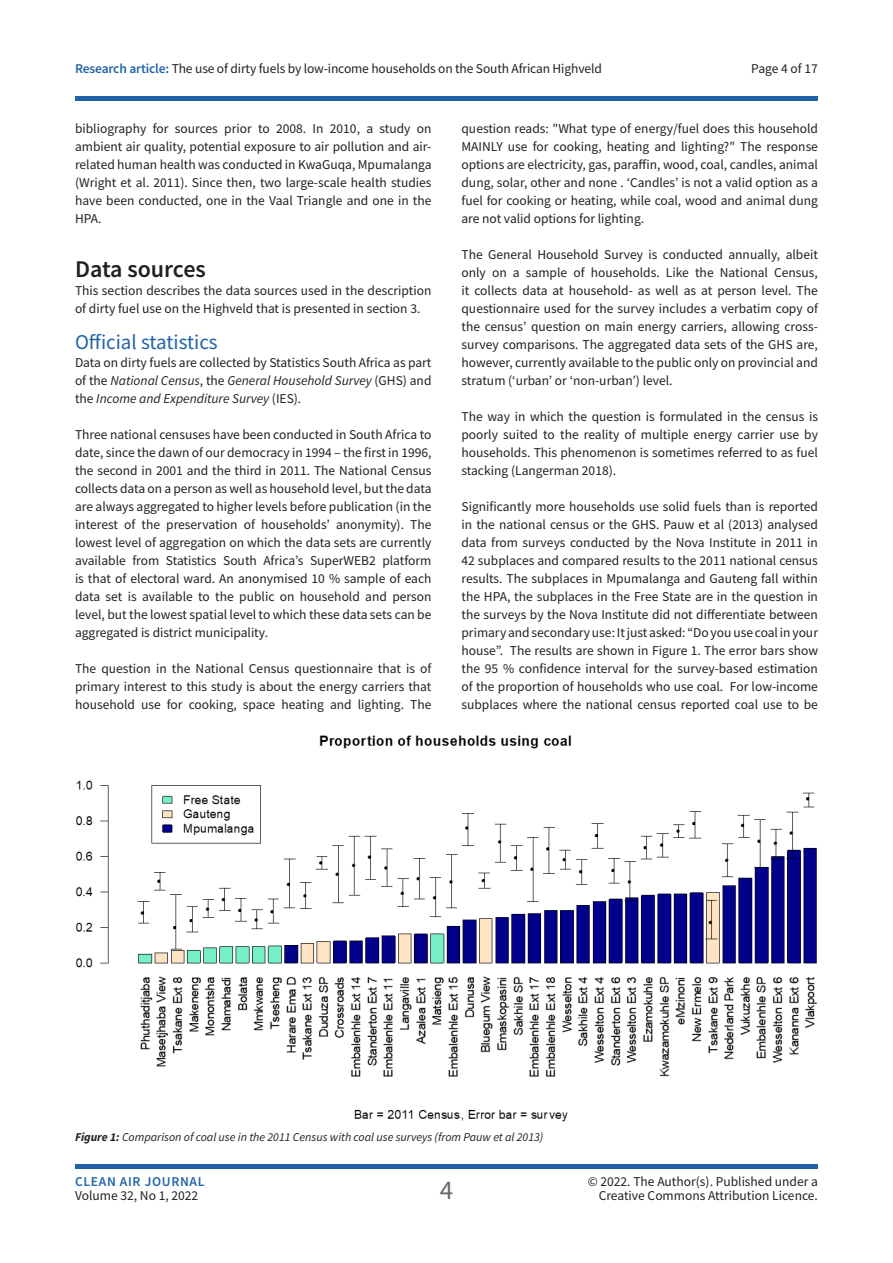
<style>
.page{position:relative;width:893px;height:1263px;background:#fff}
.page>*{position:absolute;margin:0;border:0;box-sizing:border-box;transform-origin:0 0}
.t1{font:27px "Source Sans Pro";color:#686868}
.t2{font:600 24px "Source Sans Pro";color:#231f20}
.t3{font:21px "Source Sans Pro";color:#2163a8}
.t4{font:13.5px/18px "Source Sans Pro";color:#231f20;text-align:justify}
.t5{font:600 13.5px "Source Sans Pro";letter-spacing:.05em;color:#2163a8}
.t6{font:italic 12px "Source Sans Pro";color:#231f20}
.s1{font-weight:600;color:#2163a8}
.s2{font-style:italic}
.s3{font-weight:700}
</style>
<div class="page">
<hr style="left:75px;top:96px;width:743px;height:4px;background:#2163a8">
<div style="left:75px;top:1164px;width:743px;height:5px;background:#2163a8"></div>
<img style="left:76px;top:736px;width:742px;height:385px">
<p class="t4" style="left:75px;top:60px;width:528px"><span class="s1">Research article:</span> The use of dirty fuels by low-income households on the South African Highveld</p>
<p class="t4" style="left:751px;top:60px;width:68px">Page 4 of 17</p>
<p class="t4" style="left:75px;top:119px;width:358px">bibliography for sources prior to 2008. In 2010, a study on ambient air quality, potential exposure to air pollution and air&shy;related human health was conducted in KwaGuqa, Mpumalanga (Wright et al. 2011). Since then, two large-scale health studies have been conducted, one in the Vaal Triangle and one in the HPA.</p>
<p class="t2" style="left:75px;top:253px;width:132px">Data sources</p>
<p class="t4" style="left:75px;top:281px;width:358px">This section describes the data sources used in the description of dirty fuel use on the Highveld that is presented in section 3.</p>
<p class="t3" style="left:75px;top:329px;width:144px">Official statistics</p>
<p class="t4" style="left:75px;top:353px;width:358px">Data on dirty fuels are collected by Statistics South Africa as part of the <span class="s2">National Census</span>, the <span class="s2">General Household Survey</span> (GHS) and the <span class="s2">Income and Expenditure Survey</span> (IES).</p>
<p class="t4" style="left:75px;top:425px;width:358px">Three national censuses have been conducted in South Africa to date, since the dawn of our democracy in 1994 – the first in 1996, the second in 2001 and the third in 2011. The National Census collects data on a person as well as household level, but the data are always aggregated to higher levels before publication (in the interest of the preservation of households’ anonymity). The lowest level of aggregation on which the data sets are currently available from Statistics South Africa’s SuperWEB2 platform is that of electoral ward. An anonymised 10 % sample of each data set is available to the public on household and person level, but the lowest spatial level to which these data sets can be aggregated is district municipality.</p>
<p class="t4" style="left:75px;top:659px;width:358px">The question in the National Census questionnaire that is of primary interest to this study is about the energy carriers that household use for cooking, space heating and lighting. The</p>
<p class="t4" style="left:461px;top:119px;width:358px">question reads: "What type of energy/fuel does this household MAINLY use for cooking, heating and lighting?" The response options are electricity, gas, paraffin, wood, coal, candles, animal dung, solar, other and none . ‘Candles’ is not a valid option as a fuel for cooking or heating, while coal, wood and animal dung are not valid options for lighting.</p>
<p class="t4" style="left:461px;top:245px;width:358px">The General Household Survey is conducted annually, albeit only on a sample of households. Like the National Census, it collects data at household- as well as at person level. The questionnaire used for the survey includes a verbatim copy of the census’ question on main energy carriers, allowing cross&shy;survey comparisons. The aggregated data sets of the GHS are, however, currently available to the public only on provincial and stratum (‘urban’ or ‘non-urban’) level.</p>
<p class="t4" style="left:461px;top:407px;width:358px">The way in which the question is formulated in the census is poorly suited to the reality of multiple energy carrier use by households. This phenomenon is sometimes referred to as fuel stacking (Langerman 2018).</p>
<p class="t4" style="left:461px;top:497px;width:358px">Significantly more households use solid fuels than is reported in the national census or the GHS. Pauw et al (2013) analysed data from surveys conducted by the Nova Institute in 2011 in 42 subplaces and compared results to the 2011 national census results. The subplaces in Mpumalanga and Gauteng fall within the HPA, the subplaces in the Free State are in the question in the surveys by the Nova Institute did not differentiate between primary and secondary use: It just asked: “Do you use coal in your house”. The results are shown in Figure 1. The error bars show the 95 % confidence interval for the survey-based estimation of the proportion of households who use coal. For low-income subplaces where the national census reported coal use to be</p>
<p class="t6" style="left:75px;top:1129px;width:470px"><span class="s3">Figure 1:</span> Comparison of coal use in the 2011 Census with coal use surveys (from Pauw et al 2013)</p>
<p class="t5" style="left:75px;top:1173px;width:131px">CLEAN AIR JOURNAL</p>
<p class="t4" style="left:75px;top:1186px;width:125px">Volume 32, No 1, 2022</p>
<h1 class="t1" style="left:440px;top:1172px;width:15px">4</h1>
<p class="t4" style="left:588px;top:1175px;width:232px;line-height:13.5px;text-align:right">© 2022. The Author(s). Published under a<br>Creative Commons Attribution Licence.</p>
</div>
